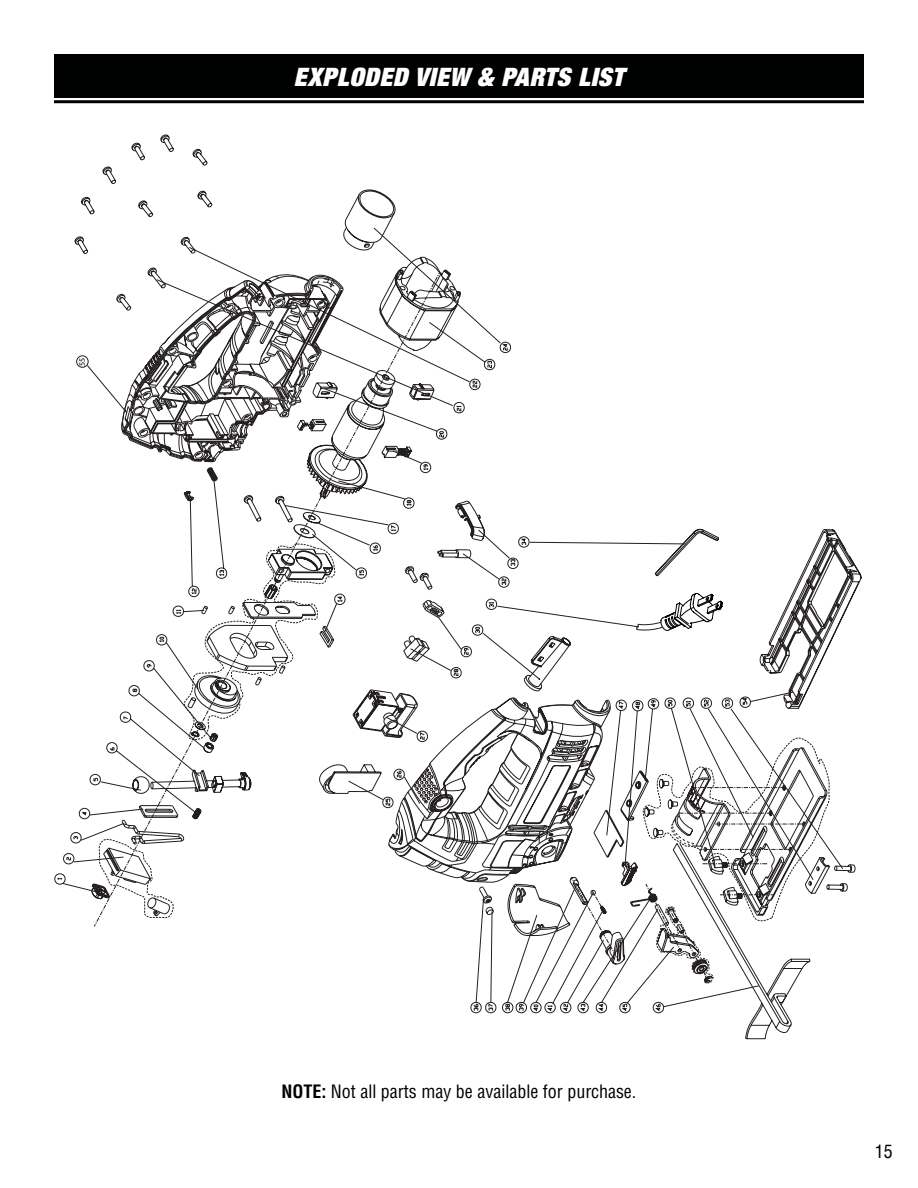
<style>
.page{position:relative;width:918px;height:1188px;background:#fff}
.page>*{position:absolute;margin:0;border:0;box-sizing:border-box;transform-origin:0 0}
.t1{font:italic 900 expanded 25.5px "Helvetica Neue";letter-spacing:.025em;color:#fff}
.t2{font:condensed 18px "Helvetica LT Std";color:#000}
.t3{font:8.1px "Myriad Pro";color:#000}
.s1{font-weight:700}
</style>
<div class="page">
<div style="left:54px;top:54px;width:810px;height:44px;background:#000101"></div>
<hr style="left:54px;top:100px;width:810px;height:3px;background:#000">
<svg style="left:344px;top:278px;width:167px;height:90px"></svg>
<svg style="left:99px;top:368px;width:731px;height:551px"></svg>
<svg style="left:297px;top:418px;width:197px;height:60px"></svg>
<svg style="left:794px;top:529px;width:68px;height:180px"></svg>
<svg style="left:213px;top:478px;width:581px;height:535px"></svg>
<svg style="left:389px;top:636px;width:230px;height:377px"></svg>
<svg style="left:183px;top:490px;width:152px;height:250px"></svg>
<svg style="left:644px;top:768px;width:99px;height:215px"></svg>
<svg style="left:86px;top:272px;width:258px;height:190px"></svg>
<div style="left:76px;top:356px;width:12px;height:12px;border:1px solid #231f20;border-radius:50%"></div>
<svg style="left:636px;top:593px;width:87px;height:38px"></svg>
<p class="t3" style="left:77px;top:366px;width:10px;rotate:-90deg">55</p>
<h1 class="t1" style="left:294px;top:61px;width:332px">EXPLODED VIEW &amp; PARTS LIST</h1>
<p class="t2" style="left:281px;top:1081px;width:356px"><span class="s1">NOTE:</span> Not all parts may be available for purchase.</p>
<p class="t2" style="left:875px;top:1140px;width:19px">15</p>
</div>
